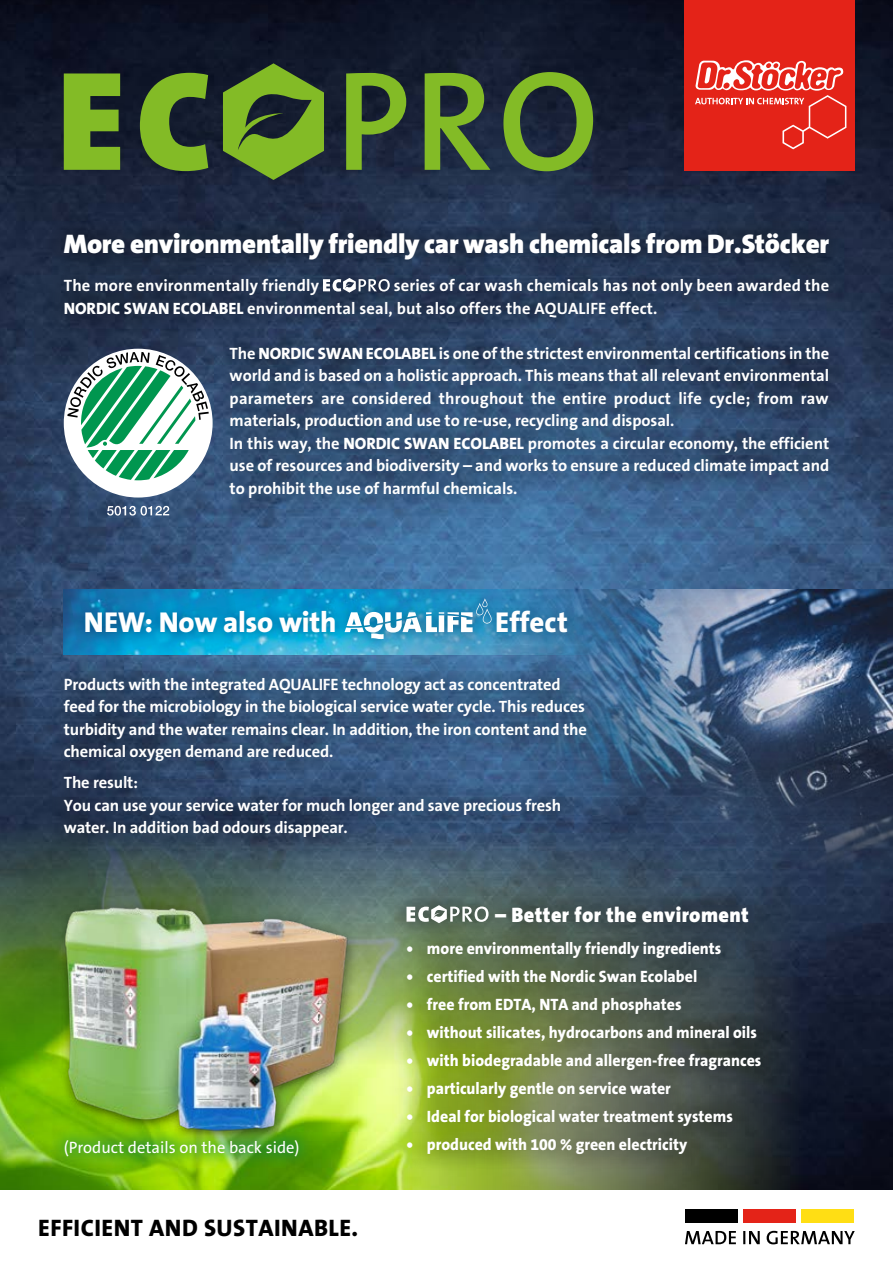
<style>
.page{position:relative;width:893px;height:1263px;background:#fff}
.page>*{position:absolute;margin:0;border:0;box-sizing:border-box;transform-origin:0 0}
.t1{font:800 28.95px "The Sans B8";letter-spacing:-.01em;color:#fff}
.t2{font:900 27px "The Sans B9";letter-spacing:-.01em;color:#fff}
.t3{font:800 24px "The Sans B8";letter-spacing:.02em;color:#000}
.t4{font:900 21px "The Sans B9";letter-spacing:.02em;color:#fff;scale:.96 1}
.t5{font:700 16.5px/22.5px "The Sans B7";letter-spacing:-.005em;color:#fff}
.t6{font:800 16.5px "The Sans B8";color:#fff;scale:.96 1}
.t7{font:16.5px "The Sans B5 Plain";color:#fff}
.s1{font-family:"The Sans B8";font-weight:800}
</style>
<div class="page">
<img style="left:0;top:0;width:893px;height:825px">
<img style="left:0;top:825px;width:893px;height:365px">
<svg style="left:223px;top:63px;width:101px;height:117px;background:#55792a"></svg>
<svg style="left:140px;top:73px;width:68px;height:98px;background:#567b29"></svg>
<svg style="left:64px;top:73px;width:56px;height:97px;background:#6f9f26"></svg>
<svg style="left:346px;top:73px;width:60px;height:97px;background:#4e6f2f"></svg>
<svg style="left:503px;top:72px;width:90px;height:99px;background:#476531"></svg>
<svg style="left:425px;top:73px;width:65px;height:97px;background:#557a30"></svg>
<div style="left:43px;top:256px;width:807px;height:262px;background:#000;opacity:.8"></div>
<svg style="left:323px;top:281px;width:67px;height:12px"></svg>
<div style="left:43px;top:210px;width:807px;height:71px;background:#000;opacity:.8"></div>
<img style="left:528px;top:589px;width:365px;height:280px">
<div style="left:801px;top:1209px;width:53px;height:14px;background:#ffde14"></div>
<div style="left:743px;top:1209px;width:53px;height:14px;background:#e42318"></div>
<div style="left:685px;top:1209px;width:53px;height:14px;background:#000"></div>
<svg style="left:685px;top:1231px;width:170px;height:13px"></svg>
<div style="left:44px;top:658px;width:562px;height:199px;background:#000;opacity:.8"></div>
<svg style="left:107px;top:506px;width:62px;height:10px"></svg>
<div style="left:64px;top:349px;width:149px;height:148px;background:#fff;border-radius:50%"></div>
<svg style="left:67px;top:352px;width:142px;height:128px"></svg>
<div style="left:388px;top:922px;width:393px;height:252px;background:#000;opacity:.8"></div>
<div style="left:386px;top:885px;width:382px;height:58px;background:#000;opacity:.8"></div>
<svg style="left:406px;top:905px;width:82px;height:18px"></svg>
<div style="left:56px;top:900px;width:305px;height:250px;background:#000;opacity:.4"></div>
<img style="left:53px;top:888px;width:299px;height:256px">
<div style="left:685px;top:0;width:170px;height:170px;background:#e42318"></div>
<svg style="left:695px;top:60px;width:151px;height:89px"></svg>
<div style="left:49px;top:1126px;width:265px;height:45px;background:#008251;opacity:.8"></div>
<img style="left:64px;top:590px;width:545px;height:64px">
<div style="left:74px;top:588px;width:505px;height:62px;background:#00305b;opacity:.6"></div>
<svg style="left:345px;top:598px;width:147px;height:42px"></svg>
<h2 class="t2" style="left:64px;top:229px;width:767px">More environmentally friendly car wash chemicals from Dr.Stöcker</h2>
<p class="t5" style="left:64px;top:275px;width:257px">The more environmentally friendly</p>
<p class="t5" style="left:64px;top:275px;width:767px;text-indent:330px">series of car wash chemicals has not only been awarded the<br><span class="s1">NORDIC SWAN ECOLABEL</span> environmental seal, but also offers the AQUALIFE effect.</p>
<p class="t5" style="left:230px;top:342px;width:601px">The <span class="s1">NORDIC SWAN ECOLABEL</span> is one of the strictest environmental certifications in the world and is based on a holistic approach. This means that all relevant environmental parameters are considered throughout the entire product life cycle; from raw materials, production and use to re-use, recycling and disposal.<br>In this way, the <span class="s1">NORDIC SWAN ECOLABEL</span> promotes a circular economy, the efficient use of resources and biodiversity – and works to ensure a reduced climate impact and to prohibit the use of harmful chemicals.</p>
<h1 class="t1" style="left:84px;top:607px;width:254px">NEW: Now also with</h1>
<h1 class="t1" style="left:495px;top:607px;width:74px">Effect</h1>
<p class="t5" style="left:64px;top:673px;width:524px">Products with the integrated AQUALIFE technology act as concentrated feed for the microbiology in the biological service water cycle. This reduces turbidity and the water remains clear. In addition, the iron content and the chemical oxygen demand are reduced.</p>
<p class="t5" style="left:64px;top:772px;width:499px">The result:<br>You can use your service water for much longer and save precious fresh water. In addition bad odours disappear.</p>
<p class="t7" style="left:64px;top:1138px;width:237px">(Product details on the back side)</p>
<h3 class="t3" style="left:38px;top:1215px;width:321px">EFFICIENT AND SUSTAINABLE.</h3>
<p class="t4" style="left:495px;top:903px;width:266px">– Better for the enviroment</p>
<p class="t6" style="left:406px;top:940px;width:330px">• more environmentally friendly ingredients</p>
<p class="t6" style="left:406px;top:968px;width:304px">• certified with the Nordic Swan Ecolabel</p>
<p class="t6" style="left:406px;top:996px;width:288px">• free from EDTA, NTA and phosphates</p>
<p class="t6" style="left:406px;top:1024px;width:367px">• without silicates, hydrocarbons and mineral oils</p>
<p class="t6" style="left:406px;top:1052px;width:371px">• with biodegradable and allergen-free fragrances</p>
<p class="t6" style="left:406px;top:1080px;width:277px">• particularly gentle on service water</p>
<p class="t6" style="left:406px;top:1108px;width:341px">• Ideal for biological water treatment systems</p>
<p class="t6" style="left:406px;top:1136px;width:294px">• produced with 100 % green electricity</p>
</div>
